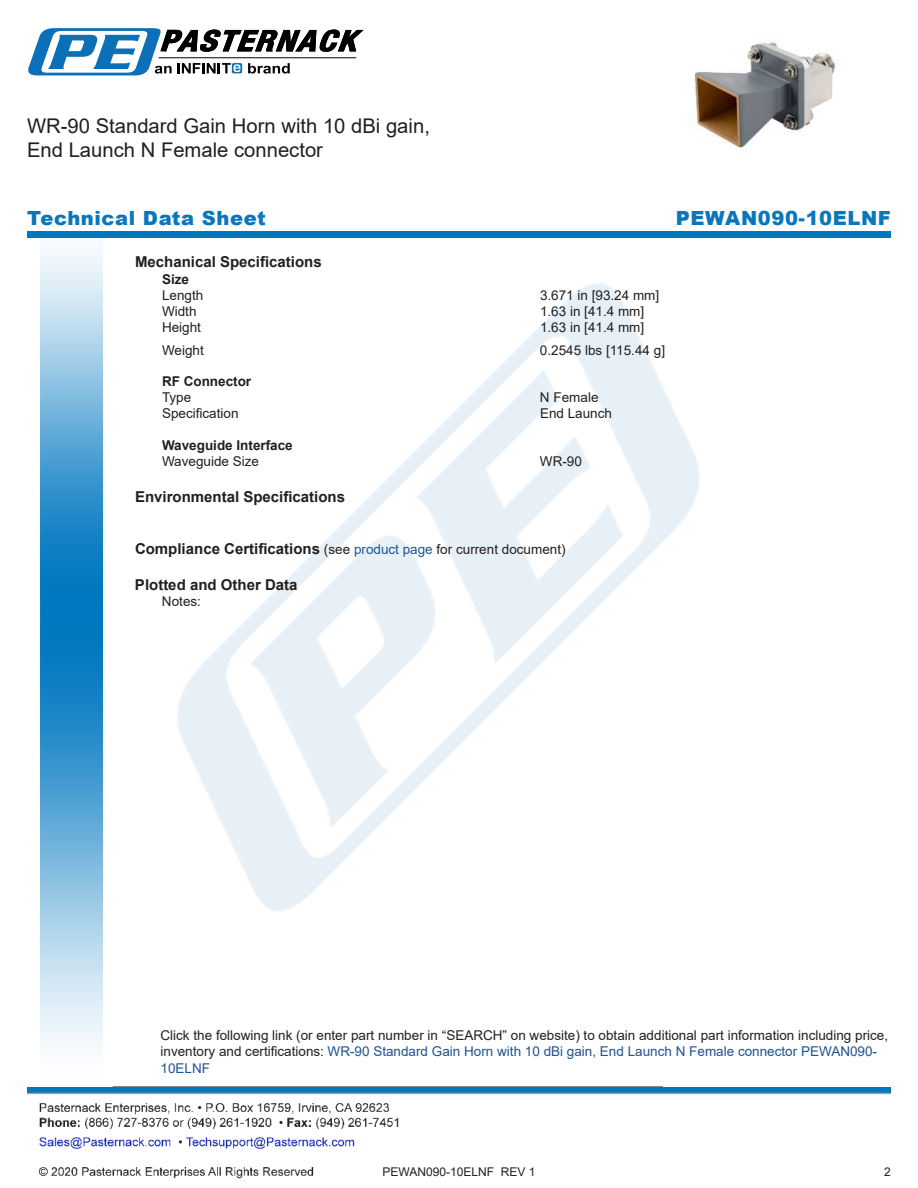
<style>
.page{position:relative;width:918px;height:1188px;background:#fff}
.page>*{position:absolute;margin:0;border:0;box-sizing:border-box;transform-origin:0 0}
.t1{font:20.25px/24.3px "Arial";color:#221f1f}
.t2{font:900 19.5px "Arial";letter-spacing:.03em;color:#0a77bd}
.t3{font:700 15px "Arial";color:#221f1f}
.t4{font:13.5px/16.2px "Arial";color:#221f1f}
.t5{font:700 13.5px "Arial";color:#221f1f}
.t6{font:12px "Arial";color:#221f1f}
.s1{font-weight:400;font-size:13.5px}
.s2{font-weight:400;font-size:13.5px;color:#1f5392}
.s3{color:#1f5392}
</style>
<div class="page">
<img style="left:39px;top:1087px;width:623px;height:92px">
<img style="left:102px;top:248px;width:598px;height:722px">
<img style="left:27px;top:1088px;width:864px;height:9px">
<img style="left:40px;top:237px;width:62px;height:811px">
<div style="left:27px;top:231px;width:864px;height:6px;background:#0177c0"></div>
<svg style="left:28px;top:28px;width:336px;height:47px"></svg>
<img style="left:694px;top:42px;width:145px;height:107px">
<h1 class="t1" style="left:27px;top:116px;width:404px">WR-90 Standard Gain Horn with 10 dBi gain,<br>End Launch N Female connector</h1>
<h2 class="t2" style="left:27px;top:207px;width:240px">Technical Data Sheet</h2>
<h2 class="t2" style="left:676px;top:207px;width:217px">PEWAN090-10ELNF</h2>
<p class="t3" style="left:135px;top:252px;width:188px">Mechanical Speci昀椀cations</p>
<p class="t5" style="left:162px;top:274px;width:29px">Size</p>
<p class="t4" style="left:162px;top:288px;width:43px">Length</p>
<p class="t4" style="left:540px;top:288px;width:121px">3.671 in [93.24 mm]</p>
<p class="t4" style="left:162px;top:304px;width:36px">Width</p>
<p class="t4" style="left:540px;top:304px;width:106px">1.63 in [41.4 mm]</p>
<p class="t4" style="left:162px;top:321px;width:41px">Height</p>
<p class="t4" style="left:540px;top:321px;width:106px">1.63 in [41.4 mm]</p>
<p class="t4" style="left:162px;top:343px;width:43px">Weight</p>
<p class="t4" style="left:540px;top:343px;width:127px">0.2545 lbs [115.44 g]</p>
<p class="t5" style="left:162px;top:376px;width:91px">RF Connector</p>
<p class="t4" style="left:162px;top:391px;width:31px">Type</p>
<p class="t4" style="left:540px;top:391px;width:60px">N Female</p>
<p class="t4" style="left:162px;top:405px;width:78px">Speci昀椀cation</p>
<p class="t4" style="left:540px;top:405px;width:74px">End Launch</p>
<p class="t5" style="left:162px;top:435px;width:132px">Waveguide Interface</p>
<p class="t4" style="left:162px;top:454px;width:99px">Waveguide Size</p>
<p class="t4" style="left:540px;top:454px;width:43px">WR-90</p>
<p class="t3" style="left:135px;top:486px;width:212px">Environmental Speci昀椀cations</p>
<p class="t3" style="left:135px;top:538px;width:432px">Compliance Certi昀椀cations <span class="s1">(see</span> <span class="s2">product page</span> <span class="s1">for current document)</span></p>
<p class="t3" style="left:135px;top:574px;width:164px">Plotted and Other Data</p>
<p class="t4" style="left:162px;top:595px;width:41px">Notes:</p>
<p class="t4" style="left:160px;top:1029px;width:729px">Click the following link (or enter part number in “SEARCH” on website) to obtain additional part information including price, inventory and certi昀椀cations: <span class="s3">WR-90 Standard Gain Horn with 10 dBi gain, End Launch N Female connector PEWAN090-<br>10ELNF</span></p>
<p class="t6" style="left:383px;top:1167px;width:154px">PEWAN090-10ELNF REV 1</p>
<p class="t6" style="left:884px;top:1167px;width:8px">2</p>
</div>
